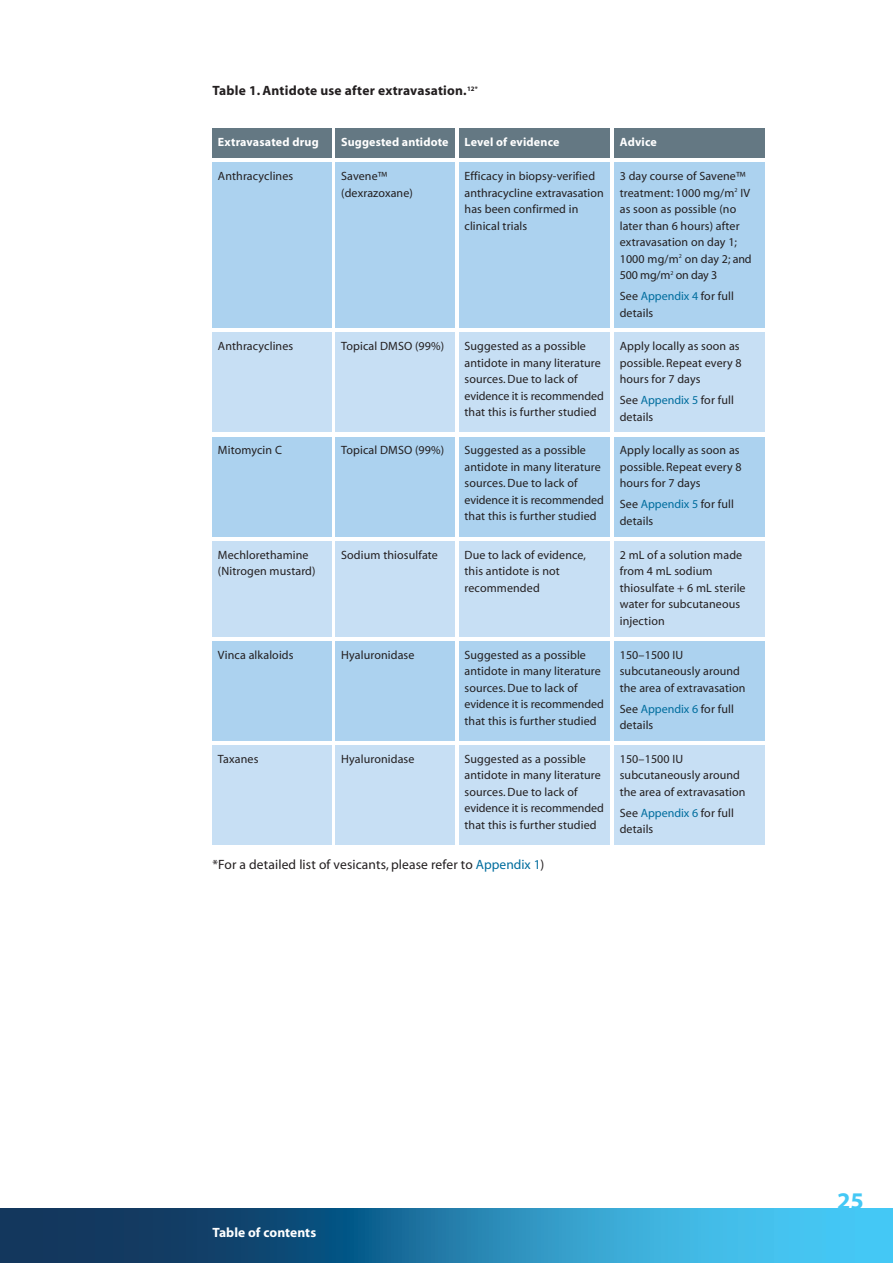
<style>
.page{position:relative;width:893px;height:1263px;background:#fff}
.page>*{position:absolute;margin:0;border:0;box-sizing:border-box;transform-origin:0 0}
.t1{font:700 24px "Myriad";color:#44c8f5}
.t2{font:13.5px "Myriad";letter-spacing:.01em;color:#231f20}
.t3{font:700 13.5px "Myriad";letter-spacing:.015em;color:#231f20}
.t4{font:700 13.5px "Myriad";letter-spacing:.005em;color:#fff}
.t5{font:12px/16.5px "Myriad";letter-spacing:.01em;color:#231f20}
.t6{font:700 12px "Myriad";letter-spacing:.01em;color:#fff}
.s1{color:#006d9e}
</style>
<div class="page">
<svg style="left:0;top:1208px;width:893px;height:55px;background:#267ba7"></svg>
<div style="left:212px;top:128px;width:119px;height:30px;background:#647883"></div>
<div style="left:336px;top:128px;width:119px;height:30px;background:#647883"></div>
<div style="left:459px;top:128px;width:151px;height:30px;background:#647883"></div>
<div style="left:614px;top:128px;width:151px;height:30px;background:#647883"></div>
<div style="left:212px;top:162px;width:119px;height:166px;background:#acd2ef"></div>
<div style="left:336px;top:162px;width:119px;height:166px;background:#acd2ef"></div>
<div style="left:459px;top:162px;width:151px;height:166px;background:#acd2ef"></div>
<div style="left:614px;top:162px;width:151px;height:166px;background:#acd2ef"></div>
<div style="left:212px;top:332px;width:119px;height:100px;background:#c7dff4"></div>
<div style="left:336px;top:332px;width:119px;height:100px;background:#c7dff4"></div>
<div style="left:459px;top:332px;width:151px;height:100px;background:#c7dff4"></div>
<div style="left:614px;top:332px;width:151px;height:100px;background:#c7dff4"></div>
<div style="left:212px;top:436px;width:119px;height:100px;background:#acd2ef"></div>
<div style="left:336px;top:436px;width:119px;height:100px;background:#acd2ef"></div>
<div style="left:459px;top:436px;width:151px;height:100px;background:#acd2ef"></div>
<div style="left:614px;top:436px;width:151px;height:100px;background:#acd2ef"></div>
<div style="left:212px;top:541px;width:119px;height:95px;background:#c7dff4"></div>
<div style="left:336px;top:541px;width:119px;height:95px;background:#c7dff4"></div>
<div style="left:459px;top:541px;width:151px;height:95px;background:#c7dff4"></div>
<div style="left:614px;top:541px;width:151px;height:95px;background:#c7dff4"></div>
<div style="left:212px;top:641px;width:119px;height:100px;background:#acd2ef"></div>
<div style="left:336px;top:641px;width:119px;height:100px;background:#acd2ef"></div>
<div style="left:459px;top:641px;width:151px;height:100px;background:#acd2ef"></div>
<div style="left:614px;top:641px;width:151px;height:100px;background:#acd2ef"></div>
<div style="left:212px;top:745px;width:119px;height:100px;background:#c7dff4"></div>
<div style="left:336px;top:745px;width:119px;height:100px;background:#c7dff4"></div>
<div style="left:459px;top:745px;width:151px;height:100px;background:#c7dff4"></div>
<div style="left:614px;top:745px;width:151px;height:100px;background:#c7dff4"></div>
<p class="t3" style="left:212px;top:86px;width:267px">Table 1. Antidote use after extravasation.<sup>12*</sup></p>
<p class="t6" style="left:218px;top:138px;width:102px">Extravasated drug</p>
<p class="t6" style="left:341px;top:138px;width:109px">Suggested antidote</p>
<p class="t6" style="left:465px;top:138px;width:96px">Level of evidence</p>
<p class="t6" style="left:620px;top:138px;width:39px">Advice</p>
<p class="t5" style="left:218px;top:169px;width:77px">Anthracyclines</p>
<p class="t5" style="left:341px;top:169px;width:73px">Savene™ (dexrazoxane)</p>
<p class="t5" style="left:465px;top:169px;width:141px">Efficacy in biopsy-verified anthracycline extravasation has been confirmed in clinical trials</p>
<p class="t5" style="left:620px;top:169px;width:133px">3 day course of Savene™ treatment: 1000 mg/m<sup>2</sup> IV as soon as possible (no later than 6 hours) after extravasation on day 1;<br>1000 mg/m<sup>2</sup> on day 2; and<br>500 mg/m<sup>2</sup> on day 3</p>
<p class="t5" style="left:620px;top:289px;width:116px">See <span class="s1">Appendix 4</span> for full details</p>
<p class="t5" style="left:218px;top:339px;width:77px">Anthracyclines</p>
<p class="t5" style="left:341px;top:339px;width:105px">Topical DMSO (99%)</p>
<p class="t5" style="left:465px;top:339px;width:141px">Suggested as a possible antidote in many literature sources. Due to lack of evidence it is recommended that this is further studied</p>
<p class="t5" style="left:620px;top:339px;width:123px">Apply locally as soon as possible. Repeat every 8 hours for 7 days</p>
<p class="t5" style="left:620px;top:393px;width:116px">See <span class="s1">Appendix 5</span> for full details</p>
<p class="t5" style="left:218px;top:443px;width:66px">Mitomycin C</p>
<p class="t5" style="left:341px;top:443px;width:105px">Topical DMSO (99%)</p>
<p class="t5" style="left:465px;top:443px;width:141px">Suggested as a possible antidote in many literature sources. Due to lack of evidence it is recommended that this is further studied</p>
<p class="t5" style="left:620px;top:443px;width:123px">Apply locally as soon as possible. Repeat every 8 hours for 7 days</p>
<p class="t5" style="left:620px;top:497px;width:116px">See <span class="s1">Appendix 5</span> for full details</p>
<p class="t5" style="left:218px;top:547px;width:99px">Mechlorethamine (Nitrogen mustard)</p>
<p class="t5" style="left:341px;top:547px;width:98px">Sodium thiosulfate</p>
<p class="t5" style="left:465px;top:547px;width:123px">Due to lack of evidence, this antidote is not recommended</p>
<p class="t5" style="left:620px;top:547px;width:127px">2 mL of a solution made from 4 mL sodium thiosulfate + 6 mL sterile water for subcutaneous injection</p>
<p class="t5" style="left:218px;top:647px;width:77px">Vinca alkaloids</p>
<p class="t5" style="left:341px;top:647px;width:75px">Hyaluronidase</p>
<p class="t5" style="left:465px;top:647px;width:141px">Suggested as a possible antidote in many literature sources. Due to lack of evidence it is recommended that this is further studied</p>
<p class="t5" style="left:620px;top:647px;width:127px">150–1500 IU subcutaneously around the area of extravasation</p>
<p class="t5" style="left:620px;top:701px;width:116px">See <span class="s1">Appendix 6</span> for full details</p>
<p class="t5" style="left:218px;top:751px;width:42px">Taxanes</p>
<p class="t5" style="left:341px;top:751px;width:75px">Hyaluronidase</p>
<p class="t5" style="left:465px;top:751px;width:141px">Suggested as a possible antidote in many literature sources. Due to lack of evidence it is recommended that this is further studied</p>
<p class="t5" style="left:620px;top:751px;width:127px">150–1500 IU subcutaneously around the area of extravasation</p>
<p class="t5" style="left:620px;top:805px;width:116px">See <span class="s1">Appendix 6</span> for full details</p>
<p class="t2" style="left:212px;top:860px;width:334px">*For a detailed list of vesicants, please refer to <span class="s1">Appendix 1</span>)</p>
<p class="t4" style="left:212px;top:1227px;width:105px">Table of contents</p>
<h1 class="t1" style="left:837px;top:1191px;width:28px">25</h1>
</div>
